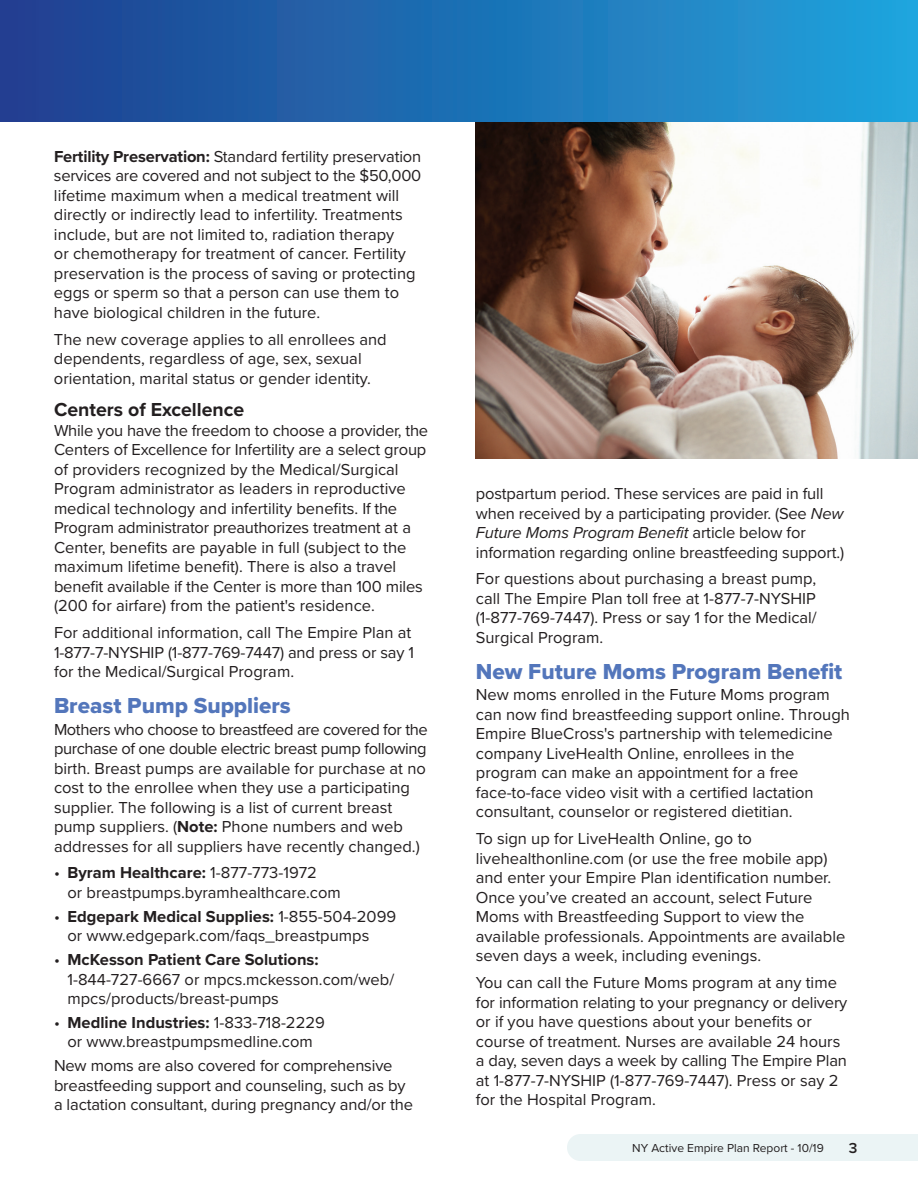
<style>
.page{position:relative;width:918px;height:1188px;background:#fff}
.page>*{position:absolute;margin:0;border:0;box-sizing:border-box;transform-origin:0 0}
._2019_EPR_Primary_He{font:22.5px "Proxima Nova Extrabld";color:#5376bb}
._2019_EPR_Subhead_Se{font:700 19.5px "Proxima Nova";color:#231f20}
._2019_EPR_Body_11_13{font:16.5px/19.5px "Proxima Nova";color:#231f20}
._2019_EPR_Bullet_par{font:16.5px/19.5px "Proxima Nova";color:#231f20}
.t1{font:600 15px "Proxima Nova";color:#231f20}
.t2{font:12px "Proxima Nova";color:#231f20}
.s1{font-weight:700}
.s2{font-style:italic}
</style>
<div class="page">
<div style="left:567px;top:1134px;width:27px;height:27px;background:#ebf4f5;border-radius:50%"></div>
<div style="left:580px;top:1134px;width:338px;height:27px;background:#ebf4f5"></div>
<img style="left:476px;top:122px;width:442px;height:337px">
<div style="left:0;top:0;width:918px;height:122px;background:linear-gradient(to right,#1f3d8e,#20a4dc)"></div>
<p class="_2019_EPR_Body_11_13" style="left:54px;top:146px;width:369px"><span class="s1">Fertility Preservation:</span> Standard fertility preservation services are covered and not subject to the $50,000 lifetime maximum when a medical treatment will directly or indirectly lead to infertility. Treatments include, but are not limited to, radiation therapy<br>or chemotherapy for treatment of cancer. Fertility preservation is the process of saving or protecting eggs or sperm so that a person can use them to have biological children in the future.</p>
<p class="_2019_EPR_Body_11_13" style="left:54px;top:329px;width:334px">The new coverage applies to all enrollees and dependents, regardless of age, sex, sexual orientation, marital status or gender identity.</p>
<p class="_2019_EPR_Subhead_Se" style="left:54px;top:395px;width:192px">Centers of Excellence</p>
<p class="_2019_EPR_Body_11_13" style="left:54px;top:420px;width:376px">While you have the freedom to choose a provider, the Centers of Excellence for Infertility are a select group of providers recognized by the Medical/Surgical Program administrator as leaders in reproductive medical technology and infertility benefits. If the Program administrator preauthorizes treatment at a Center, benefits are payable in full (subject to the maximum lifetime benefit). There is also a travel benefit available if the Center is more than 100 miles (200 for airfare) from the patient's residence.</p>
<p class="_2019_EPR_Body_11_13" style="left:54px;top:622px;width:362px">For additional information, call The Empire Plan at<br>1-877-7-NYSHIP (1-877-769-7447) and press or say 1 for the Medical/Surgical Program.</p>
<p class="_2019_EPR_Primary_He" style="left:54px;top:689px;width:238px">Breast Pump Suppliers</p>
<p class="_2019_EPR_Body_11_13" style="left:54px;top:719px;width:375px">Mothers who choose to breastfeed are covered for the purchase of one double electric breast pump following birth. Breast pumps are available for purchase at no cost to the enrollee when they use a participating supplier. The following is a list of current breast pump suppliers. (<span class="s1">Note:</span> Phone numbers and web addresses for all suppliers have recently changed.)</p>
<p class="_2019_EPR_Bullet_par" style="left:68px;top:863px;width:275px;text-indent:-14px">• <span class="s1">Byram Healthcare:</span> 1-877-773-1972<br>or breastpumps.byramhealthcare.com</p>
<p class="_2019_EPR_Bullet_par" style="left:68px;top:906px;width:330px;text-indent:-14px">• <span class="s1">Edgepark Medical Supplies:</span> 1-855-504-2099 or www.edgepark.com/faqs_breastpumps</p>
<p class="_2019_EPR_Bullet_par" style="left:68px;top:949px;width:328px;text-indent:-14px">• <span class="s1">McKesson Patient Care Solutions:<br></span>1-844-727-6667 or mpcs.mckesson.com/web/ mpcs/products/breast-pumps</p>
<p class="_2019_EPR_Bullet_par" style="left:54px;top:1012px;width:272px;text-align:center">• <span class="s1">Medline Industries:</span> 1-833-718-2229 or www.breastpumpsmedline.com</p>
<p class="_2019_EPR_Body_11_13" style="left:54px;top:1055px;width:361px">New moms are also covered for comprehensive breastfeeding support and counseling, such as by a lactation consultant, during pregnancy and/or the</p>
<p class="_2019_EPR_Body_11_13" style="left:476px;top:483px;width:370px">postpartum period. These services are paid in full when received by a participating provider. (See <span class="s2">New Future Moms Program Benefit</span> article below for information regarding online breastfeeding support.)</p>
<p class="_2019_EPR_Body_11_13" style="left:476px;top:569px;width:343px;text-align:justify">For questions about purchasing a breast pump, call The Empire Plan toll free at 1-877-7-NYSHIP (1-877-769-7447). Press or say 1 for the Medical/ Surgical Program.</p>
<p class="_2019_EPR_Primary_He" style="left:476px;top:654px;width:368px">New Future Moms Program Benefit</p>
<p class="_2019_EPR_Body_11_13" style="left:476px;top:684px;width:376px">New moms enrolled in the Future Moms program can now find breastfeeding support online. Through Empire BlueCross's partnership with telemedicine company LiveHealth Online, enrollees in the program can make an appointment for a free face-to-face video visit with a certified lactation consultant, counselor or registered dietitian.</p>
<p class="_2019_EPR_Body_11_13" style="left:476px;top:828px;width:371px">To sign up for LiveHealth Online, go to livehealthonline.com (or use the free mobile app) and enter your Empire Plan identification number.<br>Once you’ve created an account, select Future Moms with Breastfeeding Support to view the available professionals. Appointments are available seven days a week, including evenings.</p>
<p class="_2019_EPR_Body_11_13" style="left:476px;top:972px;width:373px">You can call the Future Moms program at any time for information relating to your pregnancy or delivery or if you have questions about your benefits or course of treatment. Nurses are available 24 hours a day, seven days a week by calling The Empire Plan at 1-877-7-NYSHIP (1-877-769-7447). Press or say 2 for the Hospital Program.</p>
<p class="t2" style="left:632px;top:1139px;width:193px">NY Active Empire Plan Report - 10/19</p>
<p class="t1" style="left:849px;top:1137px;width:10px">3</p>
</div>
